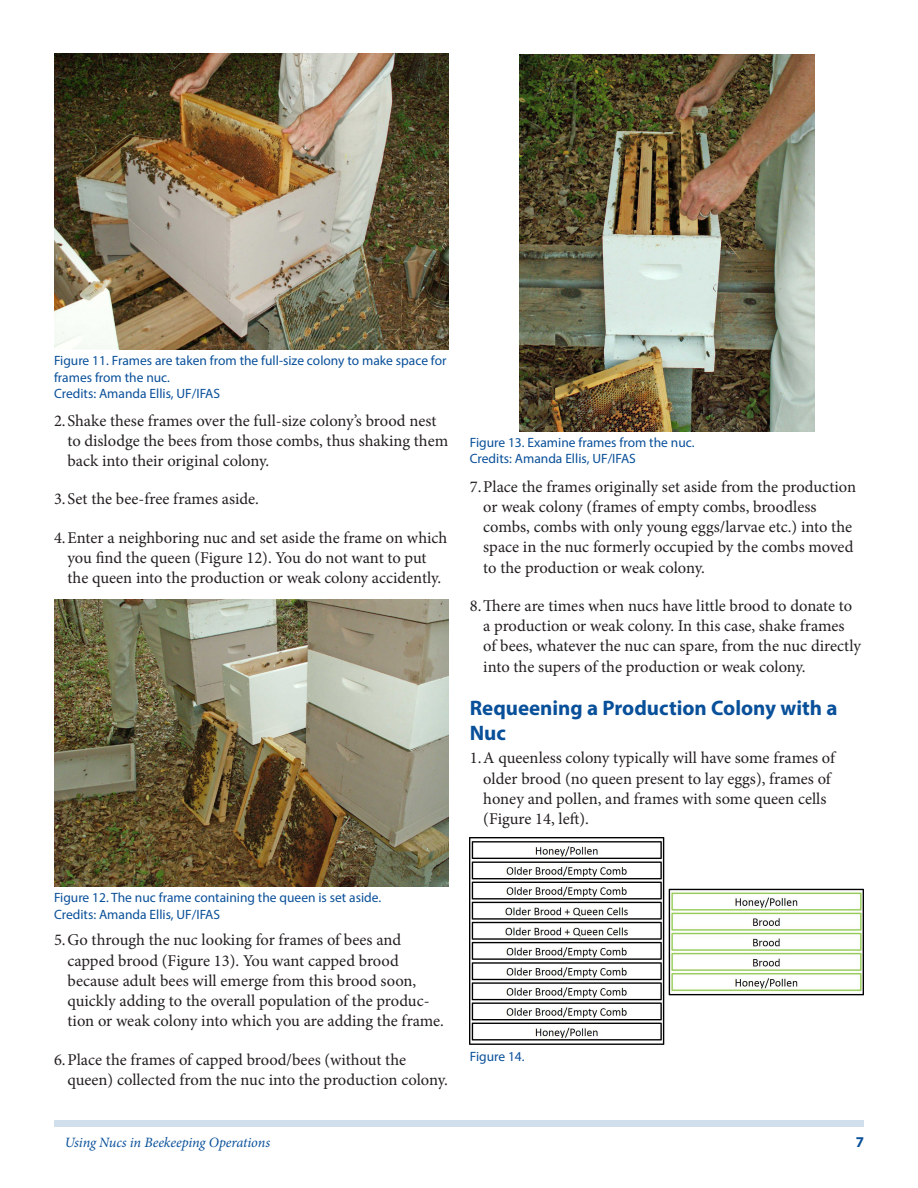
<style>
.page{position:relative;width:918px;height:1188px;background:#fff}
.page>*{position:absolute;margin:0;border:0;box-sizing:border-box;transform-origin:0 0}
.SectionHeading1{font:700 21px/25.2px "Myriad Pro";color:#09509a}
.t1{font:16.5px/20.2px "Minion Pro";color:#231f20}
.t2{font:700 15px "Myriad Pro";color:#09509a}
.RunningTitleItalics{font:italic 14.25px "Minion Pro";letter-spacing:-.01em;color:#09509a}
.FigureCaption{font:13.5px/16.5px "Myriad Pro";color:#09509a}
</style>
<div class="page">
<div style="left:54px;top:1120px;width:810px;height:7px;background:#d0dfeb"></div>
<img style="left:54px;top:54px;width:394px;height:296px">
<img style="left:54px;top:600px;width:394px;height:287px">
<img style="left:519px;top:54px;width:296px;height:377px">
<img style="left:470px;top:837px;width:394px;height:208px">
<p class="FigureCaption" style="left:54px;top:352px;width:394px">Figure 11. Frames are taken from the full-size colony to make space for frames from the nuc.</p>
<p class="FigureCaption" style="left:54px;top:385px;width:168px">Credits: Amanda Ellis, UF/IFAS</p>
<p class="t1" style="left:68px;top:410px;width:382px;text-indent:-14px">2.Shake these frames over the full-size colony’s brood nest to dislodge the bees from those combs, thus shaking them back into their original colony.</p>
<p class="t1" style="left:54px;top:489px;width:206px">3.Set the bee-free frames aside.</p>
<p class="t1" style="left:54px;top:527px;width:395px;text-align:center">4.Enter a neighboring nuc and set aside the frame on which you find the queen (Figure 12). You do not want to put<br>the queen into the production or weak colony accidently.</p>
<p class="FigureCaption" style="left:470px;top:434px;width:226px">Figure 13. Examine frames from the nuc.</p>
<p class="FigureCaption" style="left:470px;top:450px;width:168px">Credits: Amanda Ellis, UF/IFAS</p>
<p class="t1" style="left:483px;top:476px;width:374px;text-indent:-14px">7.Place the frames originally set aside from the production or weak colony (frames of empty combs, broodless combs, combs with only young eggs/larvae etc.) into the space in the nuc formerly occupied by the combs moved to the production or weak colony.</p>
<p class="t1" style="left:483px;top:595px;width:379px;text-indent:-14px">8.There are times when nucs have little brood to donate to a production or weak colony. In this case, shake frames of bees, whatever the nuc can spare, from the nuc directly into the supers of the production or weak colony.</p>
<p class="SectionHeading1" style="left:470px;top:694px;width:369px">Requeening a Production Colony with a<br>Nuc</p>
<p class="t1" style="left:483px;top:748px;width:353px;text-indent:-14px">1.A queenless colony typically will have some frames of older brood (no queen present to lay eggs), frames of honey and pollen, and frames with some queen cells (Figure 14, left).</p>
<p class="FigureCaption" style="left:54px;top:889px;width:329px">Figure 12. The nuc frame containing the queen is set aside.</p>
<p class="FigureCaption" style="left:54px;top:906px;width:168px">Credits: Amanda Ellis, UF/IFAS</p>
<p class="t1" style="left:68px;top:930px;width:378px;text-indent:-14px">5.Go through the nuc looking for frames of bees and capped brood (Figure 13). You want capped brood because adult bees will emerge from this brood soon, quickly adding to the overall population of the produc&shy;tion or weak colony into which you are adding the frame.</p>
<p class="t1" style="left:68px;top:1049px;width:382px;text-indent:-14px">6.Place the frames of capped brood/bees (without the queen) collected from the nuc into the production colony.</p>
<p class="FigureCaption" style="left:470px;top:1048px;width:56px">Figure 14.</p>
<p class="RunningTitleItalics" style="left:65px;top:1133px;width:207px">Using Nucs in Beekeeping Operations</p>
<p class="t2" style="left:856px;top:1133px;width:10px">7</p>
</div>
